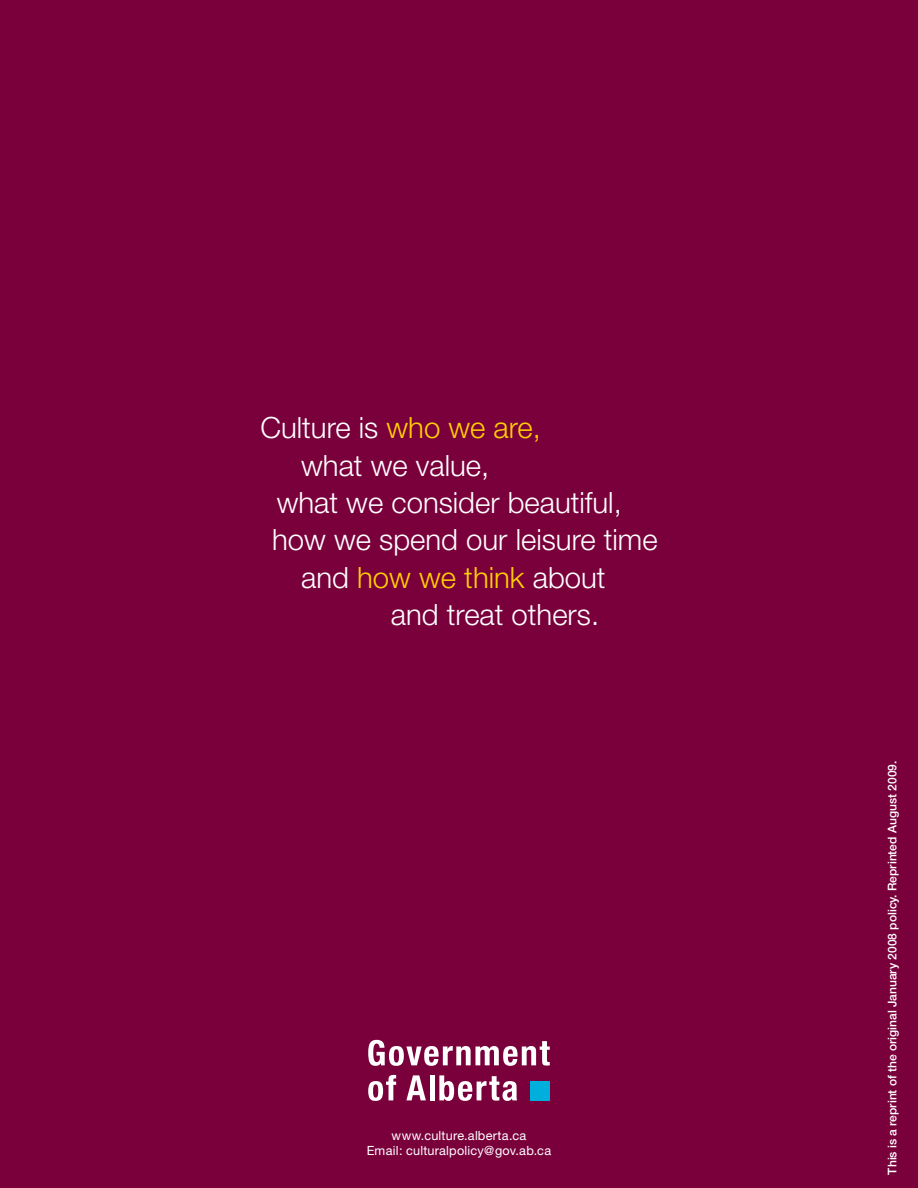
<style>
.page{position:relative;width:918px;height:1188px;background:#7a003c}
.page>*{position:absolute;margin:0;border:0;box-sizing:border-box;transform-origin:0 0}
.t1{font:300 29.4px "Helvetica Neue";color:#fff}
.t2{font:300 29.4px "Helvetica Neue";color:#ffcf01}
.t3{font:12.6px/15.1px "Helvetica Neue";letter-spacing:.015em;color:#fff;text-align:center}
.t4{font:500 12px "Helvetica Neue";color:#fff}
.s1{color:#ffcf01}
.s2{color:#fff}
</style>
<div class="page">
<svg style="left:368px;top:1075px;width:28px;height:26px"></svg>
<svg style="left:406px;top:1075px;width:20px;height:25px"></svg>
<hr style="left:430px;top:1075px;width:4px;height:25px;background:#fff">
<svg style="left:439px;top:1075px;width:78px;height:26px"></svg>
<div style="left:530px;top:1081px;width:20px;height:19px;background:#00afdb"></div>
<svg style="left:368px;top:1040px;width:182px;height:26px"></svg>
<p class="t1" style="left:260px;top:410px;width:282px">Culture is <span class="s1">who we are,</span></p>
<p class="t1" style="left:301px;top:447px;width:190px">what we value,</p>
<p class="t1" style="left:277px;top:484px;width:347px">what we consider beautiful,</p>
<p class="t1" style="left:272px;top:522px;width:387px">how we spend our leisure time</p>
<p class="t2" style="left:301px;top:559px;width:306px"><span class="s2">and</span> how we think <span class="s2">about</span></p>
<p class="t1" style="left:391px;top:597px;width:210px">and treat others.</p>
<p class="t3" style="left:367px;top:1127px;width:186px">www.culture.alberta.ca<br>Email: culturalpolicy@gov.ab.ca</p>
<p class="t4" style="left:885px;top:1174px;width:415px;rotate:-90deg">This is a reprint of the original January 2008 policy. Reprinted August 2009.</p>
</div>
